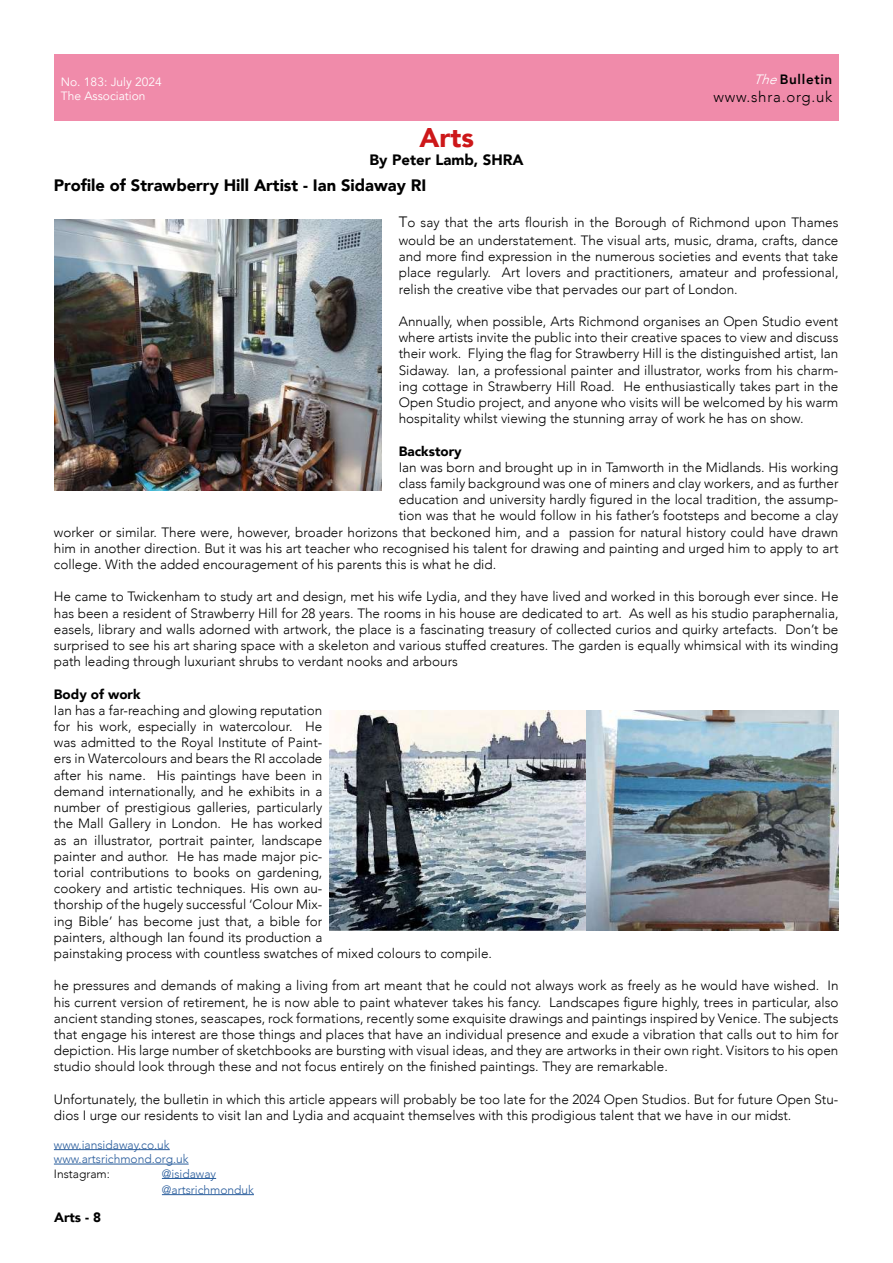
<style>
.page{position:relative;width:893px;height:1263px;background:#fff}
.page>*{position:absolute;margin:0;border:0;box-sizing:border-box;transform-origin:0 0}
.t1{font:900 27px "Avenir";color:#cd1719}
.t2{font:900 16.5px "Avenir";color:#000}
.t3{font:900 15px "Avenir";color:#000}
.t4{font:300 15px "Avenir";letter-spacing:.05em;color:#000}
.t5{font:300 13.5px/16.2px "Avenir";color:#000;text-align:justify}
.t6{font:900 13.5px "Avenir";color:#000}
.t7{font:800 13.5px "Avenir";letter-spacing:.05em;color:#000}
.t8{font:300 12px/14.4px "Avenir";color:#275b9b}
.t9{font:12px/14.4px "Avenir";color:#fff}
.t10{font:300 12px "Avenir";color:#000}
.s1{font-weight:300;font-style:italic;color:#fff}
.s2{font-size:15px}
</style>
<div class="page">
<div style="left:54px;top:54px;width:785px;height:66px;background:#f08baa"></div>
<hr style="left:54px;top:1149px;width:116px;height:1px;background:#275b9b">
<hr style="left:54px;top:1164px;width:135px;height:1px;background:#275b9b">
<hr style="left:162px;top:1178px;width:54px;height:1px;background:#275b9b">
<hr style="left:162px;top:1194px;width:92px;height:1px;background:#275b9b">
<img style="left:54px;top:220px;width:328px;height:271px">
<img style="left:330px;top:710px;width:509px;height:221px">
<p class="t9" style="left:61px;top:75px;width:102px">No. 183: July 2024<br>The Association</p>
<h1 class="t1" style="left:419px;top:115px;width:56px">Arts</h1>
<p class="t3" style="left:369px;top:147px;width:156px">By Peter Lamb, SHRA</p>
<p class="t7" style="left:753px;top:68px;width:80px"><span class="s1">The</span>Bulletin</p>
<p class="t4" style="left:713px;top:88px;width:120px">www.shra.org.uk</p>
<p class="t2" style="left:54px;top:171px;width:374px">Profile of Strawberry Hill Artist - Ian Sidaway RI</p>
<p class="t5" style="left:399px;top:213px;width:441px;line-height:18px"><span class="s2">T</span>o say that the arts flourish in the Borough of Richmond upon Thames would be an understatement. The visual arts, music, drama, crafts, dance</p>
<p class="t5" style="left:399px;top:248px;width:441px">and more find expression in the numerous societies and events that take place regularly. Art lovers and practitioners, amateur and professional, relish the creative vibe that pervades our part of London.</p>
<p class="t5" style="left:399px;top:313px;width:441px">Annually, when possible, Arts Richmond organises an Open Studio event where artists invite the public into their creative spaces to view and discuss their work. Flying the flag for Strawberry Hill is the distinguished artist, Ian Sidaway. Ian, a professional painter and illustrator, works from his charm&shy;ing cottage in Strawberry Hill Road. He enthusiastically takes part in the Open Studio project, and anyone who visits will be welcomed by his warm hospitality whilst viewing the stunning array of work he has on show.</p>
<p class="t6" style="left:399px;top:439px;width:64px">Backstory</p>
<p class="t5" style="left:399px;top:459px;width:441px">Ian was born and brought up in in Tamworth in the Midlands. His working</p>
<p class="t5" style="left:399px;top:475px;width:441px">class family background was one of miners and clay workers, and as further</p>
<p class="t5" style="left:399px;top:491px;width:441px">education and university hardly figured in the local tradition, the assump-</p>
<p class="t5" style="left:399px;top:508px;width:441px">tion was that he would follow in his father’s footsteps and become a clay</p>
<p class="t5" style="left:54px;top:524px;width:786px">worker or similar. There were, however, broader horizons that beckoned him, and a passion for natural history could have drawn</p>
<p class="t5" style="left:54px;top:540px;width:786px">him in another direction. But it was his art teacher who recognised his talent for drawing and painting and urged him to apply to art</p>
<p class="t5" style="left:54px;top:556px;width:444px">college. With the added encouragement of his parents this is what he did.</p>
<p class="t5" style="left:54px;top:589px;width:786px">He came to Twickenham to study art and design, met his wife Lydia, and they have lived and worked in this borough ever since. He has been a resident of Strawberry Hill for 28 years. The rooms in his house are dedicated to art. As well as his studio paraphernalia, easels, library and walls adorned with artwork, the place is a fascinating treasury of collected curios and quirky artefacts. Don’t be surprised to see his art sharing space with a skeleton and various stuffed creatures. The garden is equally whimsical with its winding path leading through luxuriant shrubs to verdant nooks and arbours</p>
<p class="t6" style="left:54px;top:682px;width:88px">Body of work</p>
<p class="t5" style="left:54px;top:702px;width:440px;text-align:left">Ian has a far-reaching and glowing reputation<br>for his work, especially in watercolour. He<br>was admitted to the Royal Institute of Paint-<br>ers in Watercolours and bears the RI accolade<br>after his name. His paintings have been in<br>demand internationally, and he exhibits in a<br>number of prestigious galleries, particularly<br>the Mall Gallery in London. He has worked<br>as an illustrator, portrait painter, landscape<br>painter and author. He has made major pic-<br>torial contributions to books on gardening,<br>cookery and artistic techniques. His own au-<br>thorship of the hugely successful ‘Colour Mix-<br>ing Bible’ has become just that, a bible for<br>painters, although Ian found its production a<br>painstaking process with countless swatches of mixed colours to compile.</p>
<p class="t5" style="left:54px;top:977px;width:786px">he pressures and demands of making a living from art meant that he could not always work as freely as he would have wished. In his current version of retirement, he is now able to paint whatever takes his fancy. Landscapes figure highly, trees in particular, also ancient standing stones, seascapes, rock formations, recently some exquisite drawings and paintings inspired by Venice. The subjects that engage his interest are those things and places that have an individual presence and exude a vibration that calls out to him for depiction. His large number of sketchbooks are bursting with visual ideas, and they are artworks in their own right. Visitors to his open studio should look through these and not focus entirely on the finished paintings. They are remarkable.</p>
<p class="t5" style="left:54px;top:1091px;width:786px">Unfortunately, the bulletin in which this article appears will probably be too late for the 2024 Open Studios. But for future Open Stu&shy;dios I urge our residents to visit Ian and Lydia and acquaint themselves with this prodigious talent that we have in our midst.</p>
<p class="t8" style="left:54px;top:1137px;width:136px">www.iansidaway.co.uk www.artsrichmond.org.uk</p>
<p class="t10" style="left:54px;top:1166px;width:58px">Instagram:</p>
<p class="t8" style="left:162px;top:1165px;width:94px;line-height:16.2px">@isidaway @artsrichmonduk</p>
<p class="t6" style="left:54px;top:1206px;width:49px">Arts - 8</p>
</div>
